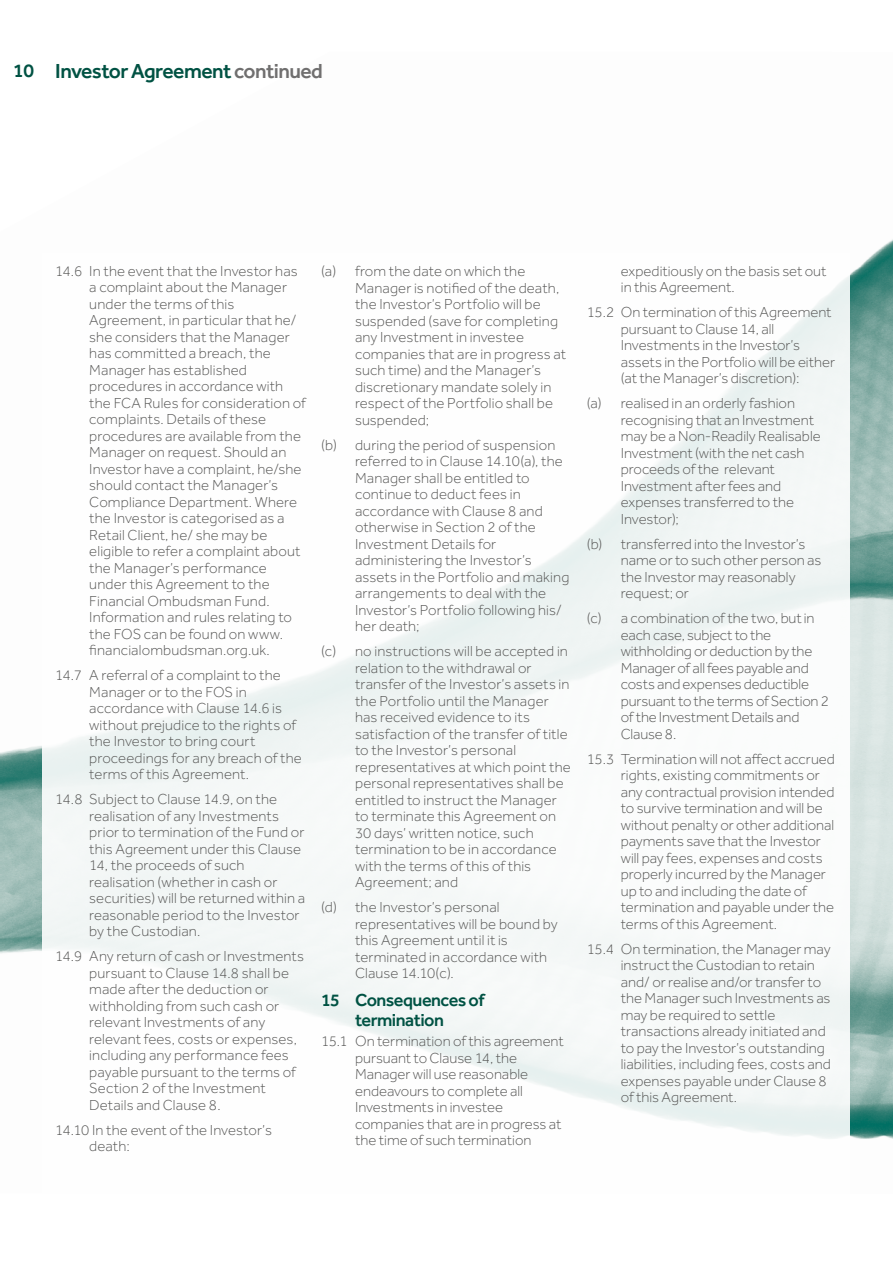
<style>
.page{position:relative;width:893px;height:1263px;background:#fff}
.page>*{position:absolute;margin:0;border:0;box-sizing:border-box;transform-origin:0 0}
.t1{font:500 21px "Effra";letter-spacing:-.025em;color:#005243}
.t2{font:500 19.5px "Effra";color:#005243}
.t3{font:500 18px/19.5px "Effra";letter-spacing:-.03em;color:#005243;text-align:center}
.t4{font:300 15px/16.5px "Effra";color:#575756}
.s1{color:#706f6f}
</style>
<div class="page">
<img style="left:0;top:239px;width:893px;height:900px">
<div style="left:43px;top:253px;width:807px;height:944px;background:#fff"></div>
<h2 class="t2" style="left:13px;top:59px;width:22px">10</h2>
<h1 class="t1" style="left:55px;top:59px;width:269px">InvestorAgreement <span class="s1">continued</span></h1>
<p class="t4" style="left:89px;top:262px;width:218px;text-indent:-34px">14.6 In the event that the Investor has a complaint about the Manager under the terms of this<br>Agreement, in particular that he/ she considers that the Manager has committed a breach, the<br>Manager has established procedures in accordance with the FCA Rules for consideration of complaints. Details of these procedures are available from the<br>Manager on request. Should an<br>Investor have a complaint, he/she should contact the Manager’s<br>Compliance Department. Where the Investor is categorised as a<br>Retail Client, he/ she may be eligible to refer a complaint about the Manager’s performance under this Agreement to the<br>Financial Ombudsman Fund.<br>Information and rules relating to the FOS can be found on www. financialombudsman.org.uk.</p>
<p class="t4" style="left:89px;top:667px;width:214px;text-indent:-34px">14.7 A referral of a complaint to the<br>Manager or to the FOS in accordance with Clause 14.6 is without prejudice to the rights of the Investor to bring court proceedings for any breach of the terms of this Agreement.</p>
<p class="t4" style="left:89px;top:791px;width:217px;text-indent:-34px">14.8 Subject to Clause 14.9, on the realisation of any Investments prior to termination of the Fund or this Agreement under this Clause<br>14, the proceeds of such realisation (whether in cash or securities) will be returned within a reasonable period to the Investor by the Custodian.</p>
<p class="t4" style="left:89px;top:948px;width:216px;text-indent:-34px">14.9 Any return of cash or Investments pursuant to Clause 14.8 shall be made after the deduction or withholding from such cash or relevant Investments of any relevant fees, costs or expenses, including any performance fees payable pursuant to the terms of<br>Section 2 of the Investment<br>Details and Clause 8.</p>
<p class="t4" style="left:89px;top:1121px;width:184px;text-indent:-34px">14.10 In the event of the Investor’s death:</p>
<p class="t4" style="left:355px;top:263px;width:213px;text-indent:-34px">(a) from the date on which the<br>Manager is notified of the death, the Investor’s Portfolio will be suspended (save for completing any Investment in investee companies that are in progress at such time) and the Manager’s discretionary mandate solely in respect of the Portfolio shall be suspended;</p>
<p class="t4" style="left:355px;top:436px;width:216px;text-indent:-34px">(b) during the period of suspension referred to in Clause 14.10(a), the<br>Manager shall be entitled to continue to deduct fees in accordance with Clause 8 and otherwise in Section 2 of the<br>Investment Details for administering the Investor’s assets in the Portfolio and making arrangements to deal with the<br>Investor’s Portfolio following his/ her death;</p>
<p class="t4" style="left:355px;top:643px;width:217px;text-indent:-34px">(c) no instructions will be accepted in relation to the withdrawal or transfer of the Investor’s assets in the Portfolio until the Manager has received evidence to its satisfaction of the transfer of title to the Investor’s personal representatives at which point the personal representatives shall be entitled to instruct the Manager to terminate this Agreement on<br>30 days’ written notice, such termination to be in accordance with the terms of this of this<br>Agreement; and</p>
<p class="t4" style="left:355px;top:899px;width:204px;text-indent:-34px">(d) the Investor’s personal representatives will be bound by this Agreement until it is terminated in accordance with<br>Clause 14.10(c).</p>
<p class="t3" style="left:321px;top:990px;width:165px">15 Consequencesof termination</p>
<p class="t4" style="left:355px;top:1033px;width:210px;text-indent:-34px">15.1 On termination of this agreement pursuant to Clause 14, the<br>Manager will use reasonable endeavours to complete all<br>Investments in investee companies that are in progress at the time of such termination</p>
<p class="t4" style="left:621px;top:262px;width:207px">expeditiously on the basis set out in this Agreement.</p>
<p class="t4" style="left:621px;top:304px;width:216px;text-indent:-34px">15.2 On termination of this Agreement pursuant to Clause 14, all<br>Investments in the Investor’s assets in the Portfolio will be either (at the Manager’s discretion):</p>
<p class="t4" style="left:621px;top:395px;width:201px;text-indent:-34px">(a) realised in an orderly fashion recognising that an Investment may be a Non-Readily Realisable<br>Investment (with the net cash proceeds of the relevant<br>Investment after fees and expenses transferred to the<br>Investor);</p>
<p class="t4" style="left:621px;top:535px;width:202px;text-indent:-34px">(b) transferred into the Investor’s name or to such other person as the Investor may reasonably request; or</p>
<p class="t4" style="left:621px;top:610px;width:210px;text-indent:-34px">(c) a combination of the two, but in each case, subject to the withholding or deduction by the<br>Manager of all fees payable and costs and expenses deductible pursuant to the terms of Section 2 of the Investment Details and<br>Clause 8.</p>
<p class="t4" style="left:621px;top:750px;width:216px;text-indent:-34px">15.3 Termination will not affect accrued rights, existing commitments or any contractual provision intended to survive termination and will be without penalty or other additional payments save that the Investor will pay fees, expenses and costs properly incurred by the Manager up to and including the date of termination and payable under the terms of this Agreement.</p>
<p class="t4" style="left:621px;top:940px;width:211px;text-indent:-34px">15.4 On termination, the Manager may instruct the Custodian to retain and/ or realise and/or transfer to the Manager such Investments as may be required to settle transactions already initiated and to pay the Investor’s outstanding liabilities, including fees, costs and expenses payable under Clause 8 of this Agreement.</p>
</div>
